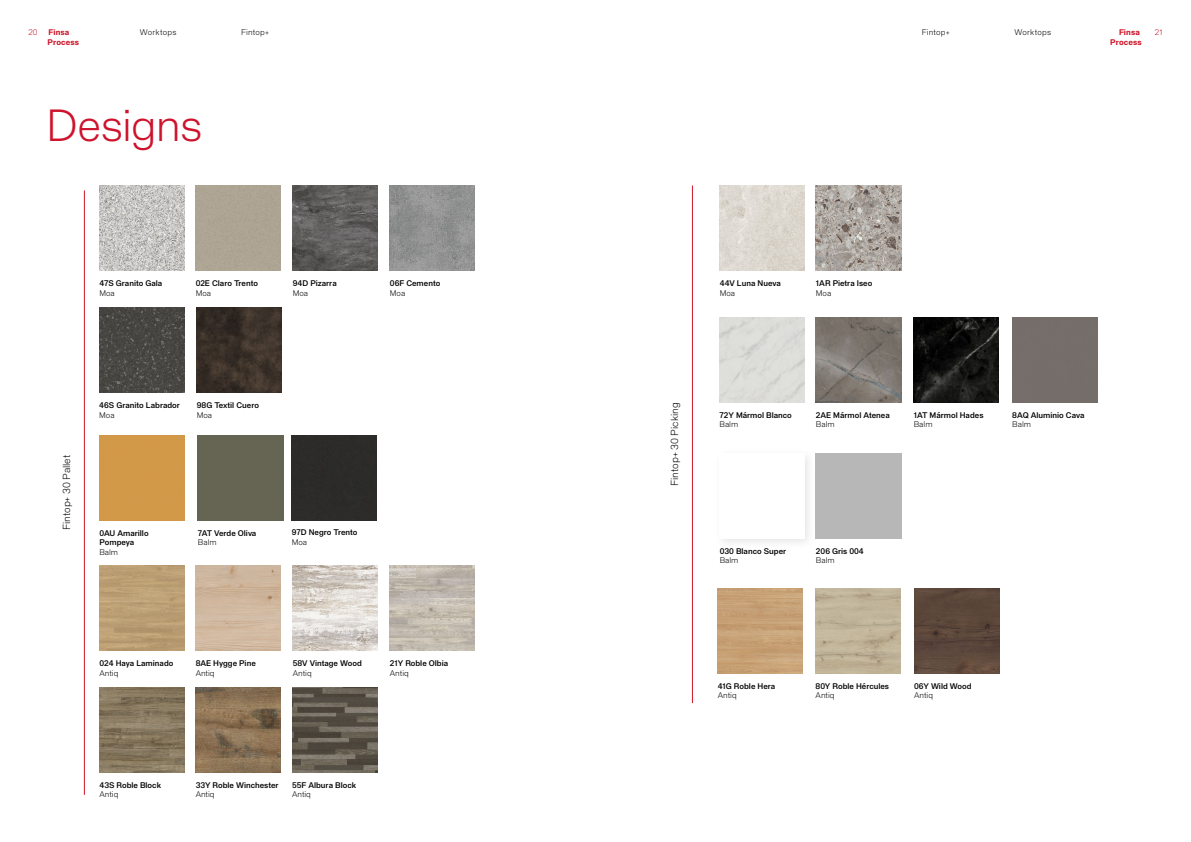
<style>
.page{position:relative;width:1191px;height:842px;background:#fff}
.page>*{position:absolute;margin:0;border:0;box-sizing:border-box;transform-origin:0 0}
.t1{font:300 44px "Staff Grotesk";letter-spacing:-.02em;color:#ce132d}
.t2{font:300 10px "Staff Grotesk";color:#000}
.t3{font:500 8px/9.6px "Staff Grotesk";color:#000}
.t4{font:300 8px "Staff Grotesk";color:#000}
.t5{font:700 8px/10px "Staff Grotesk";letter-spacing:.02em;color:#ce1428}
.t6{font:300 8px "Staff Grotesk";letter-spacing:.035em;color:#000}
.t7{font:300 8px "Staff Grotesk";color:#ce1428}
</style>
<div class="page">
<img style="left:99px;top:185px;width:85px;height:85px">
<img style="left:99px;top:566px;width:85px;height:85px">
<div style="left:196px;top:185px;width:85px;height:85px;background:#ada493"></div>
<img style="left:99px;top:687px;width:85px;height:85px">
<img style="left:293px;top:185px;width:85px;height:85px">
<img style="left:293px;top:566px;width:85px;height:85px">
<img style="left:99px;top:308px;width:85px;height:85px">
<img style="left:196px;top:687px;width:85px;height:85px">
<img style="left:292px;top:687px;width:85px;height:85px">
<img style="left:390px;top:185px;width:85px;height:85px">
<img style="left:390px;top:566px;width:85px;height:85px">
<img style="left:719px;top:185px;width:85px;height:85px">
<div style="left:714px;top:448px;width:102px;height:102px;background:#000;opacity:.1"></div>
<div style="left:719px;top:453px;width:85px;height:85px;background:#fff"></div>
<img style="left:197px;top:308px;width:85px;height:85px">
<img style="left:816px;top:185px;width:85px;height:85px">
<img style="left:719px;top:317px;width:85px;height:85px">
<div style="left:1012px;top:317px;width:85px;height:85px;background:#756d6a"></div>
<img style="left:914px;top:588px;width:85px;height:85px">
<img style="left:913px;top:317px;width:85px;height:85px">
<img style="left:815px;top:588px;width:85px;height:85px">
<img style="left:816px;top:317px;width:85px;height:85px">
<img style="left:718px;top:588px;width:85px;height:85px">
<img style="left:196px;top:566px;width:85px;height:85px">
<hr style="left:84px;top:190px;width:1px;height:605px;background:#ce1428">
<hr style="left:692px;top:185px;width:1px;height:518px;background:#ce1428">
<div style="left:292px;top:435px;width:85px;height:85px;background:#2c2b29"></div>
<div style="left:99px;top:435px;width:85px;height:85px;background:#d29848"></div>
<div style="left:198px;top:435px;width:85px;height:85px;background:#656553"></div>
<p class="t7" style="left:28px;top:27px;width:11px">20</p>
<p class="t5" style="left:47px;top:27px;width:33px">Finsa<br>Process</p>
<p class="t6" style="left:140px;top:27px;width:38px">Worktops</p>
<p class="t4" style="left:241px;top:27px;width:30px">Fintop+</p>
<p class="t4" style="left:921px;top:27px;width:30px">Fintop+</p>
<p class="t6" style="left:1014px;top:27px;width:38px">Worktops</p>
<p class="t5" style="left:1119px;top:27px;width:23px">Finsa</p>
<p class="t7" style="left:1154px;top:27px;width:9px">21</p>
<p class="t5" style="left:1110px;top:37px;width:33px">Process</p>
<h1 class="t1" style="left:46px;top:99px;width:157px">Designs</h1>
<p class="t3" style="left:99px;top:278px;width:64px">47S Granito Gala</p>
<p class="t4" style="left:99px;top:288px;width:17px">Moa</p>
<p class="t3" style="left:196px;top:278px;width:64px">02E Claro Trento</p>
<p class="t4" style="left:196px;top:288px;width:17px">Moa</p>
<p class="t3" style="left:293px;top:278px;width:45px">94D Pizarra</p>
<p class="t4" style="left:293px;top:288px;width:17px">Moa</p>
<p class="t3" style="left:390px;top:278px;width:52px">06F Cemento</p>
<p class="t4" style="left:390px;top:288px;width:17px">Moa</p>
<p class="t3" style="left:719px;top:278px;width:63px">44V Luna Nueva</p>
<p class="t4" style="left:719px;top:288px;width:17px">Moa</p>
<p class="t3" style="left:816px;top:278px;width:58px">1AR Pietra Iseo</p>
<p class="t4" style="left:816px;top:288px;width:17px">Moa</p>
<p class="t2" style="left:60px;top:530px;width:77px;rotate:-90deg">Fintop+ 30 Pallet</p>
<p class="t3" style="left:99px;top:401px;width:82px">46S Granito Labrador</p>
<p class="t4" style="left:99px;top:410px;width:17px">Moa</p>
<p class="t3" style="left:197px;top:401px;width:64px">98G Textil Cuero</p>
<p class="t4" style="left:197px;top:410px;width:17px">Moa</p>
<p class="t3" style="left:99px;top:528px;width:51px">0AU Amarillo<br>Pompeya</p>
<p class="t4" style="left:99px;top:547px;width:20px">Balm</p>
<p class="t3" style="left:198px;top:528px;width:60px">7AT Verde Oliva</p>
<p class="t4" style="left:198px;top:538px;width:20px">Balm</p>
<p class="t3" style="left:292px;top:528px;width:67px">97D Negro Trento</p>
<p class="t4" style="left:292px;top:537px;width:17px">Moa</p>
<p class="t2" style="left:668px;top:486px;width:85px;rotate:-90deg">Fintop+ 30 Picking</p>
<p class="t3" style="left:719px;top:410px;width:74px">72Y Mármol Blanco</p>
<p class="t4" style="left:719px;top:419px;width:20px">Balm</p>
<p class="t3" style="left:816px;top:410px;width:75px">2AE Mármol Atenea</p>
<p class="t4" style="left:816px;top:419px;width:20px">Balm</p>
<p class="t3" style="left:913px;top:410px;width:71px">1AT Mármol Hades</p>
<p class="t4" style="left:913px;top:419px;width:20px">Balm</p>
<p class="t3" style="left:1012px;top:410px;width:74px">8AQ Aluminio Cava</p>
<p class="t4" style="left:1012px;top:419px;width:20px">Balm</p>
<p class="t3" style="left:719px;top:546px;width:68px">030 Blanco Super</p>
<p class="t4" style="left:719px;top:555px;width:20px">Balm</p>
<p class="t3" style="left:816px;top:546px;width:49px">206 Gris 004</p>
<p class="t4" style="left:816px;top:555px;width:20px">Balm</p>
<p class="t3" style="left:99px;top:658px;width:75px">024 Haya Laminado</p>
<p class="t4" style="left:99px;top:668px;width:20px">Antiq</p>
<p class="t3" style="left:196px;top:658px;width:62px">8AE Hygge Pine</p>
<p class="t4" style="left:196px;top:668px;width:20px">Antiq</p>
<p class="t3" style="left:293px;top:658px;width:70px">58V Vintage Wood</p>
<p class="t4" style="left:293px;top:668px;width:20px">Antiq</p>
<p class="t3" style="left:390px;top:658px;width:60px">21Y Roble Olbia</p>
<p class="t4" style="left:390px;top:668px;width:20px">Antiq</p>
<p class="t3" style="left:718px;top:681px;width:59px">41G Roble Hera</p>
<p class="t4" style="left:718px;top:690px;width:20px">Antiq</p>
<p class="t3" style="left:815px;top:681px;width:75px">80Y Roble Hércules</p>
<p class="t4" style="left:815px;top:690px;width:20px">Antiq</p>
<p class="t3" style="left:914px;top:681px;width:59px">06Y Wild Wood</p>
<p class="t4" style="left:914px;top:690px;width:20px">Antiq</p>
<p class="t3" style="left:99px;top:780px;width:63px">43S Roble Block</p>
<p class="t4" style="left:99px;top:789px;width:20px">Antiq</p>
<p class="t3" style="left:196px;top:780px;width:84px">33Y Roble Winchester</p>
<p class="t4" style="left:196px;top:789px;width:20px">Antiq</p>
<p class="t3" style="left:292px;top:780px;width:66px">55F Albura Block</p>
<p class="t4" style="left:292px;top:789px;width:20px">Antiq</p>
</div>
